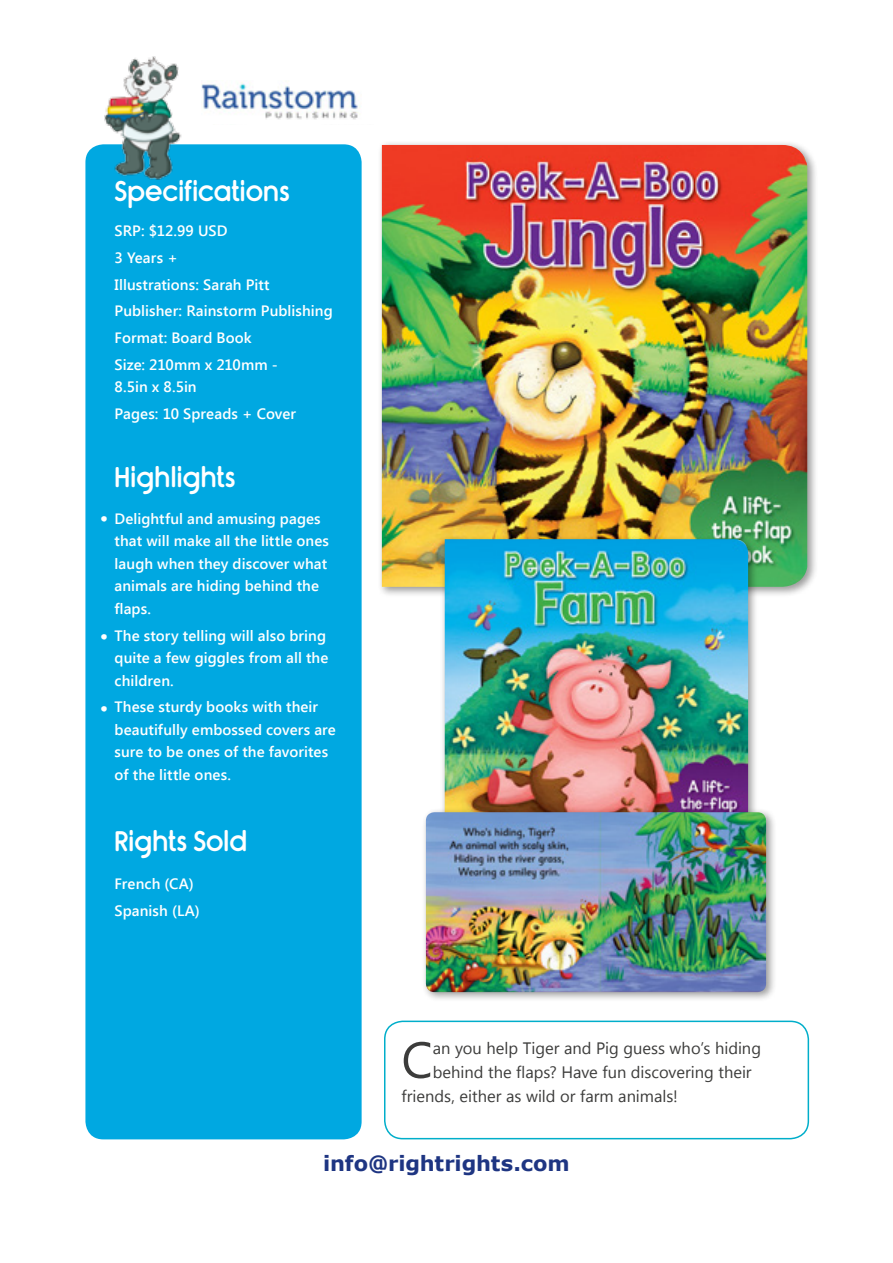
<style>
.page{position:relative;width:893px;height:1263px;background:#fff}
.page>*{position:absolute;margin:0;border:0;box-sizing:border-box;transform-origin:0 0}
.t1{font:50.85px "Segoe UI";color:#3c3c3b}
.t2{font:27px "Rimouski Sb";letter-spacing:.005em;color:#fff}
.t3{font:27px "KG Second Chances Solid";color:#fff}
.t4{font:700 21px "Verdana";letter-spacing:-.005em;color:#1e3582}
.t5{font:16.5px "Segoe UI";color:#3c3c3b}
.t6{font:600 15px/22.5px "Segoe UI";letter-spacing:.005em;color:#fff}
</style>
<div class="page">
<div style="left:85px;top:144px;width:277px;height:995px;background:#00a8e1;border-radius:18px"></div>
<img style="left:86px;top:56px;width:122px;height:124px">
<div style="left:384px;top:1020px;width:425px;height:119px;border:2px solid #00aeca;border-radius:18px"></div>
<div style="left:377px;top:141px;width:441px;height:456px;background:#000;opacity:.4"></div>
<img style="left:382px;top:145px;width:425px;height:442px">
<div style="left:440px;top:535px;width:318px;height:318px;background:#000;opacity:.4"></div>
<img style="left:445px;top:539px;width:303px;height:268px">
<div style="left:421px;top:807px;width:356px;height:196px;background:#000;opacity:.4"></div>
<img style="left:426px;top:812px;width:340px;height:180px">
<div style="left:199px;top:73px;width:175px;height:52px;background:#fff"></div>
<img style="left:201px;top:82px;width:159px;height:38px">
<h2 class="t2" style="left:115px;top:175px;width:176px">Specifications</h2>
<p class="t6" style="left:115px;top:217px;width:220px;line-height:26.7px">SRP: $12.99 USD<br>3 Years +<br>Illustrations: Sarah Pitt<br>Publisher: Rainstorm Publishing<br>Format: Board Book<br>Size: 210mm x 210mm -</p>
<p class="t6" style="left:115px;top:373px;width:183px;line-height:26.7px">8.5in x 8.5in<br>Pages: 10 Spreads + Cover</p>
<h2 class="t2" style="left:115px;top:462px;width:122px">Highlights</h2>
<p class="t6" style="left:115px;top:507px;width:216px">Delightful and amusing pages that will make all the little ones laugh when they discover what animals are hiding behind the flaps.</p>
<p class="t6" style="left:115px;top:623px;width:215px">The story telling will also bring quite a few giggles from all the children.</p>
<p class="t6" style="left:115px;top:695px;width:223px">These sturdy books with their beautifully embossed covers are sure to be ones of the favorites of the little ones.</p>
<h2 class="t3" style="left:101px;top:502px;width:9px">•</h2>
<h2 class="t3" style="left:101px;top:620px;width:9px">•</h2>
<h2 class="t3" style="left:101px;top:691px;width:9px">•</h2>
<h2 class="t2" style="left:115px;top:825px;width:134px">Rights Sold</h2>
<p class="t6" style="left:115px;top:870px;width:87px;line-height:26.7px">French (CA)<br>Spanish (LA)</p>
<h1 class="t1" style="left:401px;top:1024px;width:33px">C</h1>
<p class="t5" style="left:433px;top:1036px;width:330px">an you help Tiger and Pig guess who’s hiding</p>
<p class="t5" style="left:433px;top:1060px;width:320px">behind the flaps? Have fun discovering their</p>
<p class="t5" style="left:401px;top:1084px;width:278px">friends, either as wild or farm animals!</p>
<h3 class="t4" style="left:323px;top:1150px;width:248px">info@rightrights.com</h3>
</div>
